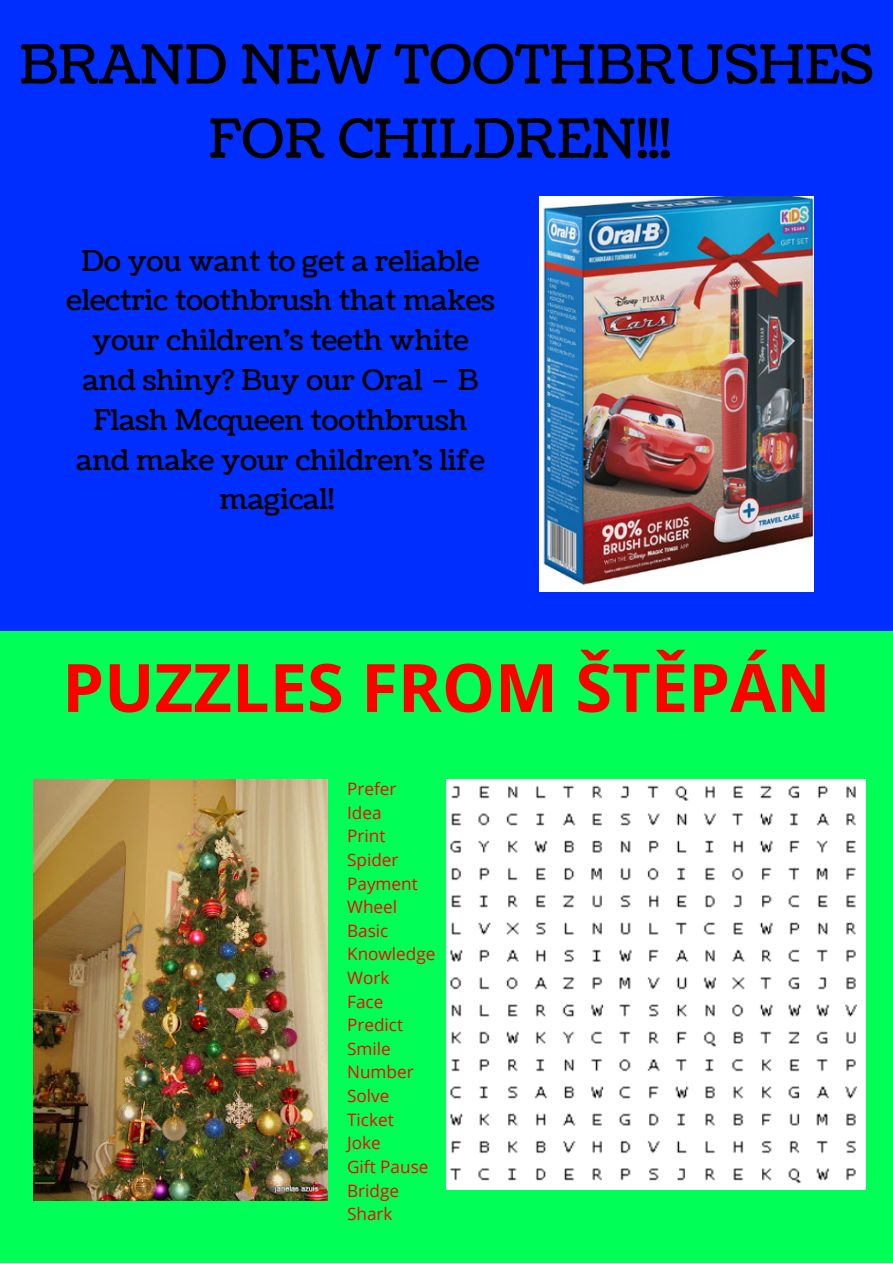
<style>
.page{position:relative;width:893px;height:1264px;background:#fff}
.page>*{position:absolute;margin:0;border:0;box-sizing:border-box;transform-origin:0 0}
.t1{font:700 66.75px "Open Sans";color:#f00}
.t2{font:53.7px/74.2px "Coustard";color:#000;text-align:center}
.t3{font:28.5px/39.8px "Coustard";color:#000;text-align:center}
.t4{font:17.1px/23.5px "Open Sans";color:#f00}
</style>
<div class="page">
<div style="left:0;top:0;width:892px;height:1262px;background:#002eff"></div>
<div style="left:0;top:631px;width:892px;height:631px;background:#00ff57"></div>
<img style="left:540px;top:196px;width:273px;height:395px">
<img style="left:447px;top:780px;width:418px;height:409px">
<img style="left:34px;top:780px;width:293px;height:420px">
<p class="t2" style="left:19px;top:29px;width:855px">BRAND NEW TOOTHBRUSHES<br>FOR CHILDREN!!!</p>
<p class="t3" style="left:66px;top:241px;width:430px">Do you want to get a reliable electric toothbrush that makes your children’s teeth white and shiny? Buy our Oral – B<br>Flash Mcqueen toothbrush and make your children’s life magical!</p>
<p class="t1" style="left:62px;top:640px;width:769px">PUZZLES FROM ŠTĚPÁN</p>
<p class="t4" style="left:347px;top:776px;width:51px">Prefer</p>
<p class="t4" style="left:347px;top:800px;width:36px">Idea</p>
<p class="t4" style="left:347px;top:824px;width:40px">Print</p>
<p class="t4" style="left:347px;top:847px;width:72px">Spider<br>Payment<br>Wheel</p>
<p class="t4" style="left:347px;top:918px;width:90px">Basic<br>Knowledge<br>Work</p>
<p class="t4" style="left:347px;top:989px;width:38px">Face</p>
<p class="t4" style="left:347px;top:1012px;width:68px">Predict<br>Smile<br>Number<br>Solve</p>
<p class="t4" style="left:347px;top:1107px;width:48px">Ticket</p>
<p class="t4" style="left:347px;top:1130px;width:35px">Joke</p>
<p class="t4" style="left:347px;top:1154px;width:83px">Gift Pause<br>Bridge<br>Shark</p>
</div>
